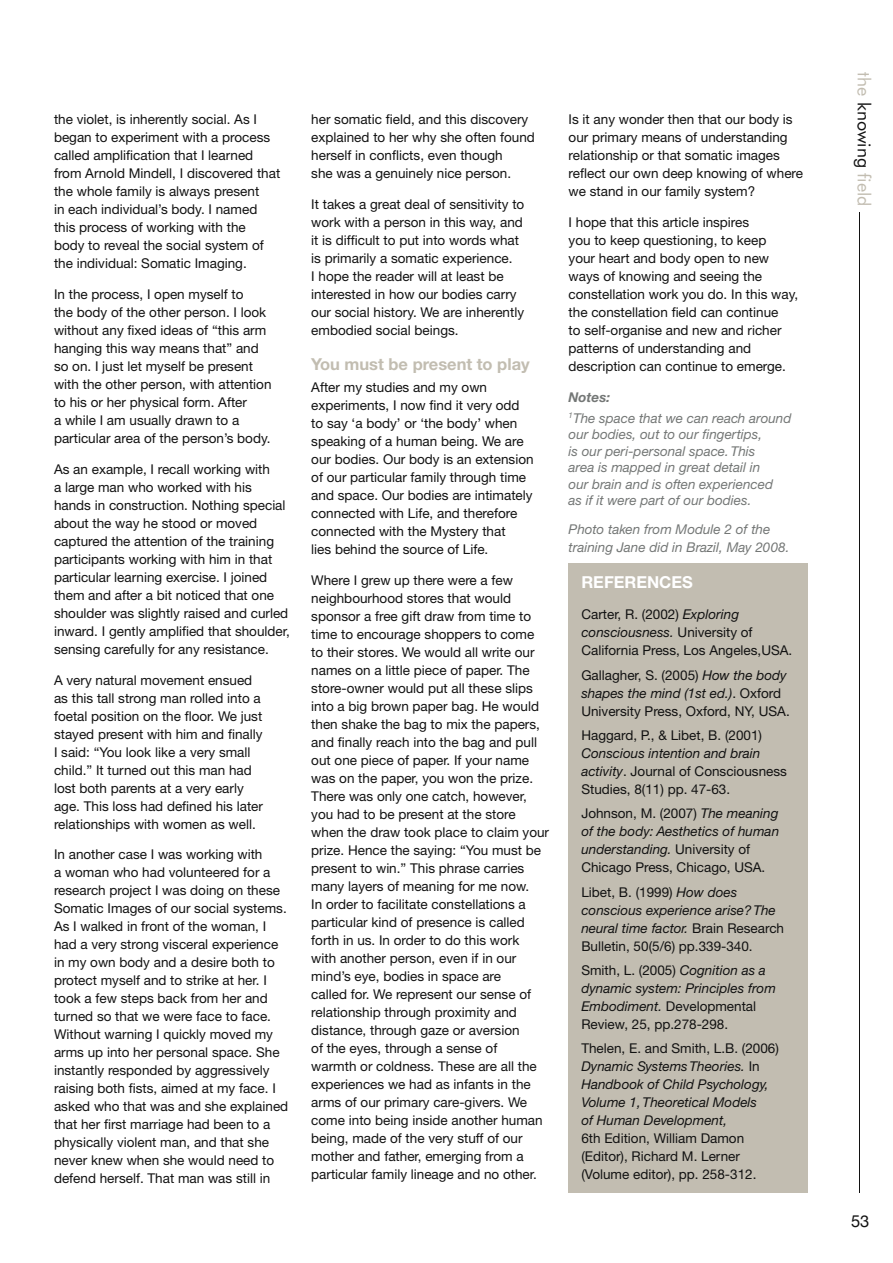
<style>
.page{position:relative;width:893px;height:1263px;background:#fff}
.page>*{position:absolute;margin:0;border:0;box-sizing:border-box;transform-origin:0 0}
.t1{font:18px "Futura BT";color:#c2bdb1}
.t2{font:700 16.5px "Helvetica Neue CE";color:#c2bdb1}
.t3{font:700 16.5px "Helvetica Neue CE";color:#fff}
.t4{font:16.5px "Helvetica Neue";color:#121212}
.t5{font:13.5px/18px "Helvetica Neue";color:#121212}
.t6{font:italic 13.5px/18px "Helvetica Neue CE";color:#121212}
.t7{font:italic 13.5px/16.5px "Helvetica Neue CE";color:#747776}
.s1{font-weight:700}
.s2{font-family:"Helvetica Neue CE";font-style:italic}
.s3{font-family:"Helvetica Neue";font-style:normal}
.s4{color:#121212}
</style>
<div class="page">
<hr style="left:859px;top:213px;width:1px;height:980px;background:#121212">
<div style="left:569px;top:563px;width:239px;height:630px;background:#c2bdb1"></div>
<p class="t5" style="left:54px;top:110px;width:228px">the violet, is inherently social. As I began to experiment with a process called amplification that I learned from Arnold Mindell, I discovered that the whole family is always present<br>in each individual’s body. I named this process of working with the<br>body to reveal the social system of the individual: Somatic Imaging.</p>
<p class="t5" style="left:54px;top:285px;width:219px">In the process, I open myself to<br>the body of the other person. I look without any fixed ideas of “this arm hanging this way means that” and so on. I just let myself be present with the other person, with attention to his or her physical form. After<br>a while I am usually drawn to a particular area of the person’s body.</p>
<p class="t5" style="left:54px;top:460px;width:237px">As an example, I recall working with<br>a large man who worked with his hands in construction. Nothing special about the way he stood or moved captured the attention of the training participants working with him in that particular learning exercise. I joined them and after a bit noticed that one shoulder was slightly raised and curled inward. I gently amplified that shoulder, sensing carefully for any resistance.</p>
<p class="t5" style="left:54px;top:671px;width:211px">A very natural movement ensued as this tall strong man rolled into a foetal position on the floor. We just stayed present with him and finally I said: “You look like a very small child.” It turned out this man had lost both parents at a very early age. This loss had defined his later relationships with women as well.</p>
<p class="t5" style="left:54px;top:845px;width:236px">In another case I was working with<br>a woman who had volunteered for a research project I was doing on these Somatic Images of our social systems.<br>As I walked in front of the woman, I had a very strong visceral experience in my own body and a desire both to protect myself and to strike at her. I took a few steps back from her and turned so that we were face to face.<br>Without warning I quickly moved my arms up into her personal space. She instantly responded by aggressively raising both fists, aimed at my face. I asked who that was and she explained that her first marriage had been to a physically violent man, and that she never knew when she would need to defend herself. That man was still in</p>
<p class="t5" style="left:311px;top:110px;width:225px">her somatic field, and this discovery explained to her why she often found herself in conflicts, even though<br>she was a genuinely nice person.</p>
<p class="t5" style="left:311px;top:195px;width:215px">It takes a great deal of sensitivity to work with a person in this way, and it is difficult to put into words what is primarily a somatic experience.<br>I hope the reader will at least be interested in how our bodies carry our social history. We are inherently embodied social beings.</p>
<p class="t2" style="left:311px;top:354px;width:220px">You must be present to play</p>
<p class="t5" style="left:311px;top:378px;width:224px">After my studies and my own experiments, I now find it very odd to say ‘a body’ or ‘the body’ when speaking of a human being. We are our bodies. Our body is an extension of our particular family through time and space. Our bodies are intimately connected with Life, and therefore connected with the Mystery that<br>lies behind the source of Life.</p>
<p class="t5" style="left:311px;top:571px;width:239px">Where I grew up there were a few neighbourhood stores that would sponsor a free gift draw from time to time to encourage shoppers to come to their stores. We would all write our names on a little piece of paper. The store-owner would put all these slips into a big brown paper bag. He would then shake the bag to mix the papers, and finally reach into the bag and pull out one piece of paper. If your name was on the paper, you won the prize.<br>There was only one catch, however, you had to be present at the store when the draw took place to claim your prize. Hence the saying: “You must be present to win.” This phrase carries many layers of meaning for me now.<br>In order to facilitate constellations a particular kind of presence is called forth in us. In order to do this work<br>with another person, even if in our mind’s eye, bodies in space are<br>called for. We represent our sense of relationship through proximity and distance, through gaze or aversion<br>of the eyes, through a sense of<br>warmth or coldness. These are all the experiences we had as infants in the arms of our primary care-givers. We come into being inside another human being, made of the very stuff of our mother and father, emerging from a particular family lineage and no other.</p>
<p class="t5" style="left:569px;top:110px;width:236px">Is it any wonder then that our body is our primary means of understanding relationship or that somatic images reflect our own deep knowing of where we stand in our family system?</p>
<p class="t5" style="left:569px;top:213px;width:231px">I hope that this article inspires<br>you to keep questioning, to keep<br>your heart and body open to new ways of knowing and seeing the constellation work you do. In this way, the constellation field can continue<br>to self-organise and new and richer patterns of understanding and description can continue to emerge.</p>
<p class="t7" style="left:569px;top:386px;width:224px;line-height:21px"><span class="s1">Notes:<br></span><sup>1</sup>The space that we can reach around</p>
<p class="t7" style="left:569px;top:426px;width:206px">our bodies, out to our fingertips, is our peri-personal space. This area is mapped in great detail in our brain and is often experienced as if it were part of our bodies.</p>
<p class="t7" style="left:569px;top:521px;width:222px;line-height:18px">Photo taken from Module 2 of the training Jane did in Brazil, May 2008.</p>
<p class="t3" style="left:581px;top:572px;width:113px">REFERENCES</p>
<p class="t5" style="left:581px;top:605px;width:159px">Carter, R. (2002) <span class="s2">Exploring</span></p>
<p class="t6" style="left:581px;top:623px;width:173px">consciousness. <span class="s3">University of</span></p>
<p class="t5" style="left:581px;top:638px;width:212px;line-height:24.5px">California Press, Los Angeles,USA.<br>Gallagher, S. (2005) <span class="s2">How the body</span></p>
<p class="t6" style="left:581px;top:684px;width:201px">shapes the mind (1st ed.)<span class="s3">. Oxford</span></p>
<p class="t5" style="left:581px;top:698px;width:210px;line-height:24.5px">University Press, Oxford, NY, USA.<br>Haggard, P., &amp; Libet, B. (2001)</p>
<p class="t6" style="left:581px;top:744px;width:181px">Conscious intention and brain</p>
<p class="t5" style="left:581px;top:762px;width:207px"><span class="s2">activity</span>. Journal of Consciousness<br>Studies, 8(11) pp. 47-63.</p>
<p class="t5" style="left:581px;top:804px;width:199px">Johnson, M. (2007) <span class="s2">The meaning</span></p>
<p class="t6" style="left:581px;top:822px;width:199px">of the body: Aesthetics of human understanding. <span class="s3">University of</span></p>
<p class="t5" style="left:581px;top:855px;width:186px;line-height:24.5px">Chicago Press, Chicago, USA.<br>Libet, B. (1999) <span class="s2">How does</span></p>
<p class="t6" style="left:581px;top:901px;width:204px">conscious experience arise? The neural time factor. <span class="s3">Brain Research</span></p>
<p class="t5" style="left:581px;top:933px;width:186px;line-height:24.5px">Bulletin, 50(5/6) pp.339-340.<br>Smith, L. (2005) <span class="s2">Cognition as a</span></p>
<p class="t6" style="left:581px;top:979px;width:196px">dynamic system: Principles from</p>
<p class="t5" style="left:581px;top:997px;width:176px"><span class="s2">Embodiment.</span> Developmental<br>Review, 25, pp.278-298.</p>
<p class="t5" style="left:581px;top:1039px;width:199px">Thelen, E. and Smith, L.B. (2006)</p>
<p class="t6" style="left:581px;top:1058px;width:189px">Dynamic Systems Theories. <span class="s3">In<br></span>Handbook of Child Psychology,<br>Volume 1, Theoretical Models of Human Development,</p>
<p class="t5" style="left:581px;top:1129px;width:177px">6th Edition, William Damon (Editor), Richard M. Lerner (Volume editor), pp. 258-312.</p>
<h1 class="t1" style="left:875px;top:72px;width:136px;rotate:90deg">the <span class="s4">knowing</span> field</h1>
<p class="t4" style="left:851px;top:1211px;width:20px">53</p>
</div>
